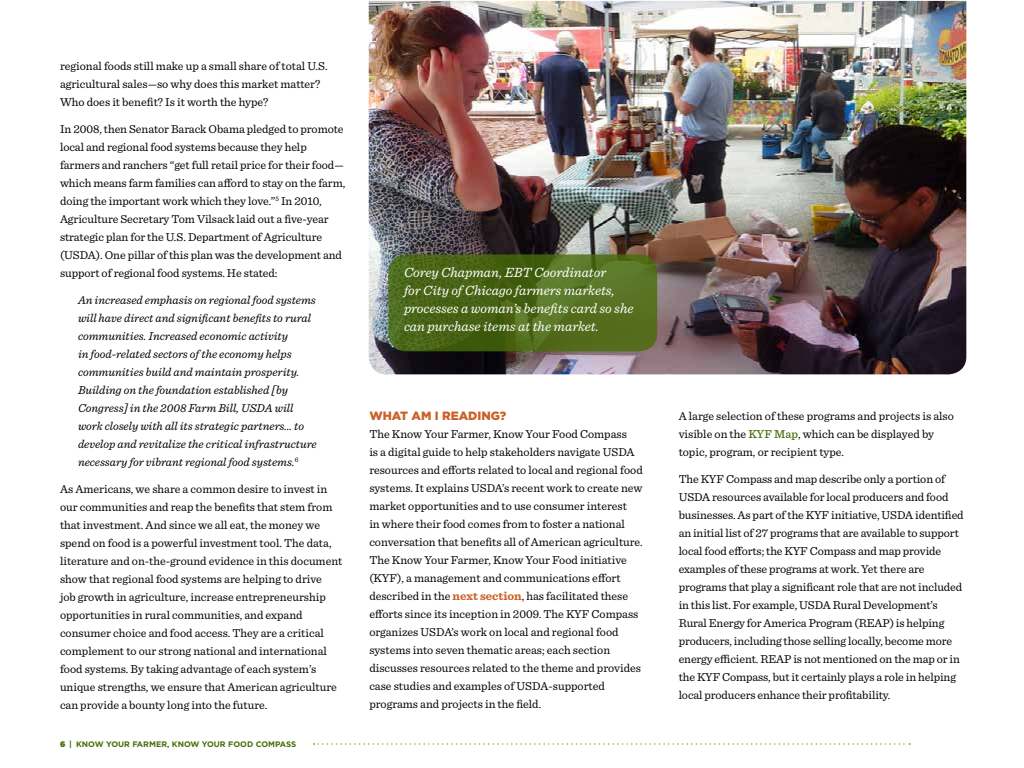
<style>
.page{position:relative;width:1024px;height:768px;background:#fff}
.page>*{position:absolute;margin:0;border:0;box-sizing:border-box;transform-origin:0 0}
.t1{font:italic 14px/18px "Sentinel";color:#fff}
.text{font:12px/18px "Sentinel";letter-spacing:-.005em;color:#000}
.text_indent_italic{font:italic 12px/18px "Sentinel";color:#000}
.t2{font:900 12px "Gotham";color:#cb6128}
.t3{font:700 8px "Gotham";color:#486d09}
.s1{font-weight:900}
.s2{font-weight:700;color:#cb6128}
.s3{font-weight:500;color:#486d09}
</style>
<div class="page">
<img style="left:369px;top:1px;width:597px;height:373px">
<svg style="left:388px;top:254px;width:269px;height:97px;background:#4e691b"></svg>
<svg style="left:314px;top:743px;width:596px;height:2px"></svg>
<p class="text" style="left:60px;top:56px;width:269px">regional foods still make up a small share of total U.S. agricultural sales—so why does this market matter?<br>Who does it benefit? Is it worth the hype?</p>
<p class="text" style="left:60px;top:119px;width:287px">In 2008, then Senator Barack Obama pledged to promote local and regional food systems because they help farmers and ranchers “get full retail price for their food— which means farm families can afford to stay on the farm, doing the important work which they love.”<sup>5</sup> In 2010, Agriculture Secretary Tom Vilsack laid out a five-year strategic plan for the U.S. Department of Agriculture (USDA). One pillar of this plan was the development and support of regional food systems. He stated:</p>
<p class="text_indent_italic" style="left:78px;top:290px;width:240px">An increased emphasis on regional food systems will have direct and significant benefits to rural communities. Increased economic activity<br>in food-related sectors of the economy helps communities build and maintain prosperity.<br>Building on the foundation established [by Congress] in the 2008 Farm Bill, USDA will work closely with all its strategic partners… to develop and revitalize the critical infrastructure necessary for vibrant regional food systems.<sup>6</sup></p>
<p class="text" style="left:60px;top:479px;width:284px">As Americans, we share a common desire to invest in our communities and reap the benefits that stem from that investment. And since we all eat, the money we spend on food is a powerful investment tool. The data, literature and on-the-ground evidence in this document show that regional food systems are helping to drive<br>job growth in agriculture, increase entrepreneurship opportunities in rural communities, and expand consumer choice and food access. They are a critical complement to our strong national and international food systems. By taking advantage of each system’s unique strengths, we ensure that American agriculture can provide a bounty long into the future.</p>
<p class="t3" style="left:60px;top:739px;width:238px"><span class="s1">6</span> | KNOW YOUR FARMER, KNOW YOUR FOOD COMPASS</p>
<p class="t1" style="left:404px;top:263px;width:231px">Corey Chapman, EBT Coordinator<br>for City of Chicago farmers markets, processes a woman’s benefits card so she can purchase items at the market.</p>
<h3 class="t2" style="left:369px;top:409px;width:139px">WHAT AM I READING?</h3>
<p class="text" style="left:369px;top:424px;width:275px">The Know Your Farmer, Know Your Food Compass<br>is a digital guide to help stakeholders navigate USDA resources and efforts related to local and regional food systems. It explains USDA’s recent work to create new market opportunities and to use consumer interest<br>in where their food comes from to foster a national conversation that benefits all of American agriculture.<br>The Know Your Farmer, Know Your Food initiative (KYF), a management and communications effort described in the <span class="s2">next section</span>, has facilitated these efforts since its inception in 2009. The KYF Compass organizes USDA’s work on local and regional food systems into seven thematic areas; each section discusses resources related to the theme and provides case studies and examples of USDA-supported programs and projects in the field.</p>
<p class="text" style="left:679px;top:406px;width:277px">A large selection of these programs and projects is also visible on the <span class="s3">KYF Map</span>, which can be displayed by topic, program, or recipient type.</p>
<p class="text" style="left:679px;top:469px;width:287px">The KYF Compass and map describe only a portion of USDA resources available for local producers and food businesses. As part of the KYF initiative, USDA identified an initial list of 27 programs that are available to support local food efforts; the KYF Compass and map provide examples of these programs at work. Yet there are programs that play a significant role that are not included in this list. For example, USDA Rural Development’s Rural Energy for America Program (REAP) is helping producers, including those selling locally, become more energy efficient. REAP is not mentioned on the map or in the KYF Compass, but it certainly plays a role in helping local producers enhance their profitability.</p>
</div>
